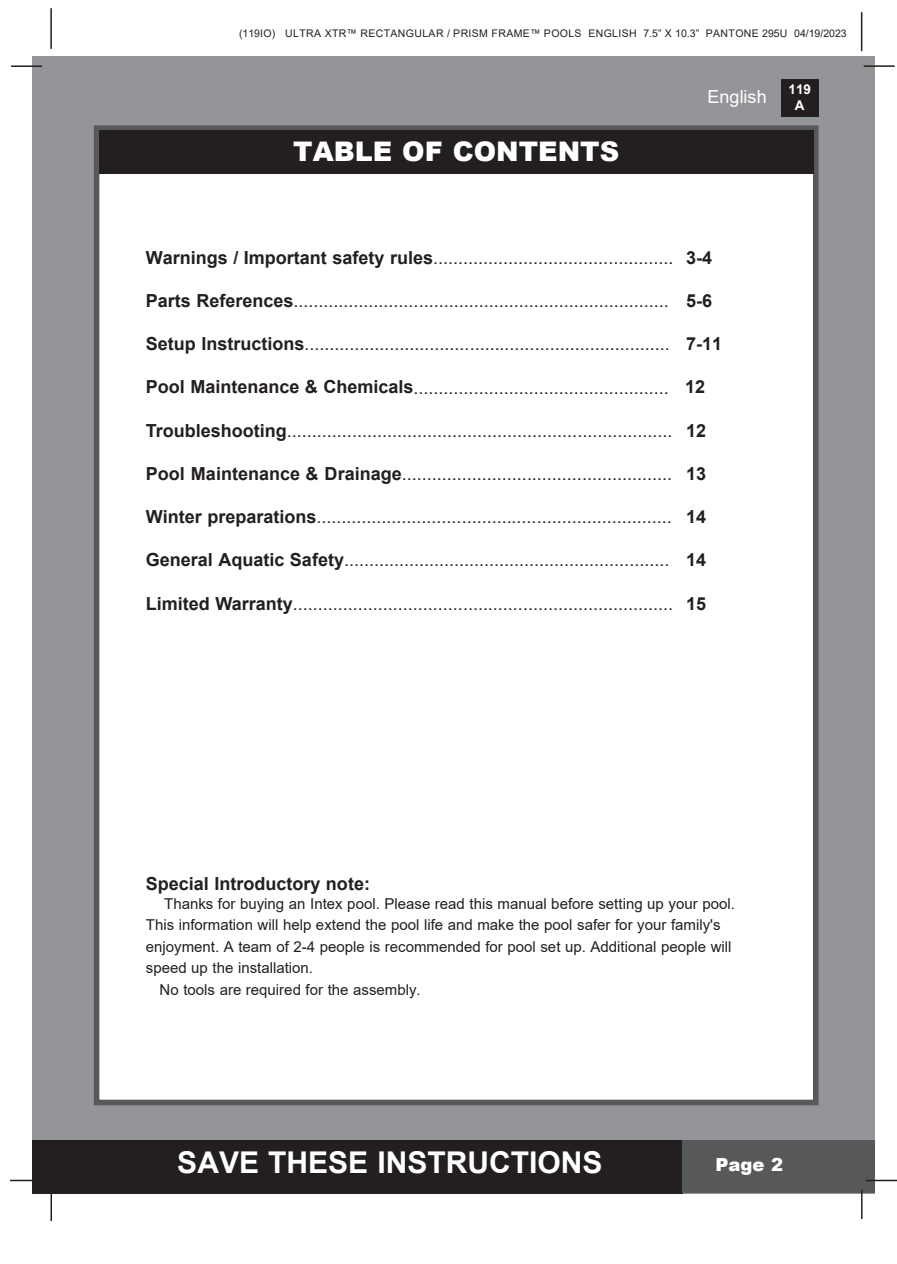
<style>
.page{position:relative;width:897px;height:1264px;background:#fff}
.page>*{position:absolute;margin:0;border:0;box-sizing:border-box;transform-origin:0 0}
.t1{font:700 30px "Arial";color:#fff}
.t2{font:900 27px "Arial";color:#fff}
.t3{font:18px "Arial";color:#231f20}
.t4{font:700 18px "Arial";color:#231f20}
.t5{font:18px "Arial";color:#fff}
.t6{font:900 18px "Arial";color:#fff}
.t7{font:15px/21px "Arial";color:#231f20}
.t8{font:700 13.5px/16.2px "Arial";color:#fff;text-align:center}
.t9{font:10.5px "Arial";letter-spacing:.035em;color:#231f20}
.s1{font-weight:700}
</style>
<div class="page">
<div style="left:33px;top:56px;width:842px;height:1137px;background:#939598"></div>
<div style="left:780px;top:79px;width:38px;height:38px;background:#231f20"></div>
<hr style="left:863px;top:65px;width:31px;height:2px;background:#231f20">
<hr style="left:50px;top:8px;width:2px;height:41px;background:#231f20">
<hr style="left:860px;top:12px;width:2px;height:39px;background:#231f20">
<div style="left:33px;top:1140px;width:650px;height:53px;background:#231f20"></div>
<div style="left:682px;top:1140px;width:193px;height:53px;background:#57585a"></div>
<hr style="left:865px;top:1179px;width:31px;height:2px;background:#231f20">
<hr style="left:860px;top:1189px;width:2px;height:30px;background:#231f20">
<hr style="left:50px;top:1190px;width:2px;height:31px;background:#231f20">
<hr style="left:10px;top:1179px;width:31px;height:2px;background:#231f20">
<hr style="left:11px;top:65px;width:31px;height:2px;background:#231f20">
<div style="left:94px;top:125px;width:724px;height:980px;background:#fff;border:6px solid #57585a"></div>
<div style="left:99px;top:130px;width:714px;height:44px;background:#231f20"></div>
<p class="t9" style="left:239px;top:26px;width:609px">(119IO) ULTRA XTR™ RECTANGULAR / PRISM FRAME™ POOLS ENGLISH 7.5” X 10.3” PANTONE 295U 04/19/2023</p>
<p class="t2" style="left:293px;top:132px;width:327px">TABLE OF CONTENTS</p>
<p class="t5" style="left:707px;top:84px;width:61px">English</p>
<p class="t8" style="left:788px;top:81px;width:24px">119<br>A</p>
<p class="t3" style="left:146px;top:245px;width:568px"><span class="s1">Warnings / Important safety rules</span>................................................ <span class="s1">3-4</span></p>
<p class="t3" style="left:146px;top:288px;width:568px"><span class="s1">Parts References</span>........................................................................... <span class="s1">5-6</span></p>
<p class="t3" style="left:146px;top:331px;width:578px"><span class="s1">Setup Instructions</span>......................................................................... <span class="s1">7-11</span></p>
<p class="t3" style="left:146px;top:375px;width:561px"><span class="s1">Pool Maintenance &amp; Chemicals</span>................................................... <span class="s1">12</span></p>
<p class="t3" style="left:146px;top:418px;width:562px"><span class="s1">Troubleshooting</span>............................................................................. <span class="s1">12</span></p>
<p class="t3" style="left:146px;top:461px;width:562px"><span class="s1">Pool Maintenance &amp; Drainage</span>...................................................... <span class="s1">13</span></p>
<p class="t3" style="left:146px;top:504px;width:562px"><span class="s1">Winter preparations</span>....................................................................... <span class="s1">14</span></p>
<p class="t3" style="left:146px;top:547px;width:562px"><span class="s1">General Aquatic Safety</span>................................................................. <span class="s1">14</span></p>
<p class="t3" style="left:146px;top:591px;width:562px"><span class="s1">Limited Warranty</span>............................................................................ <span class="s1">15</span></p>
<p class="t4" style="left:146px;top:871px;width:226px">Special Introductory note:</p>
<p class="t7" style="left:164px;top:893px;width:572px">Thanks for buying an Intex pool. Please read this manual before setting up your pool.</p>
<p class="t7" style="left:146px;top:914px;width:576px">This information will help extend the pool life and make the pool safer for your family's</p>
<p class="t7" style="left:146px;top:935px;width:587px">enjoyment. A team of 2-4 people is recommended for pool set up. Additional people will speed up the installation.</p>
<p class="t7" style="left:160px;top:979px;width:262px">No tools are required for the assembly.</p>
<h1 class="t1" style="left:177px;top:1141px;width:427px">SAVE THESE INSTRUCTIONS</h1>
<p class="t6" style="left:715px;top:1151px;width:69px">Page 2</p>
</div>
